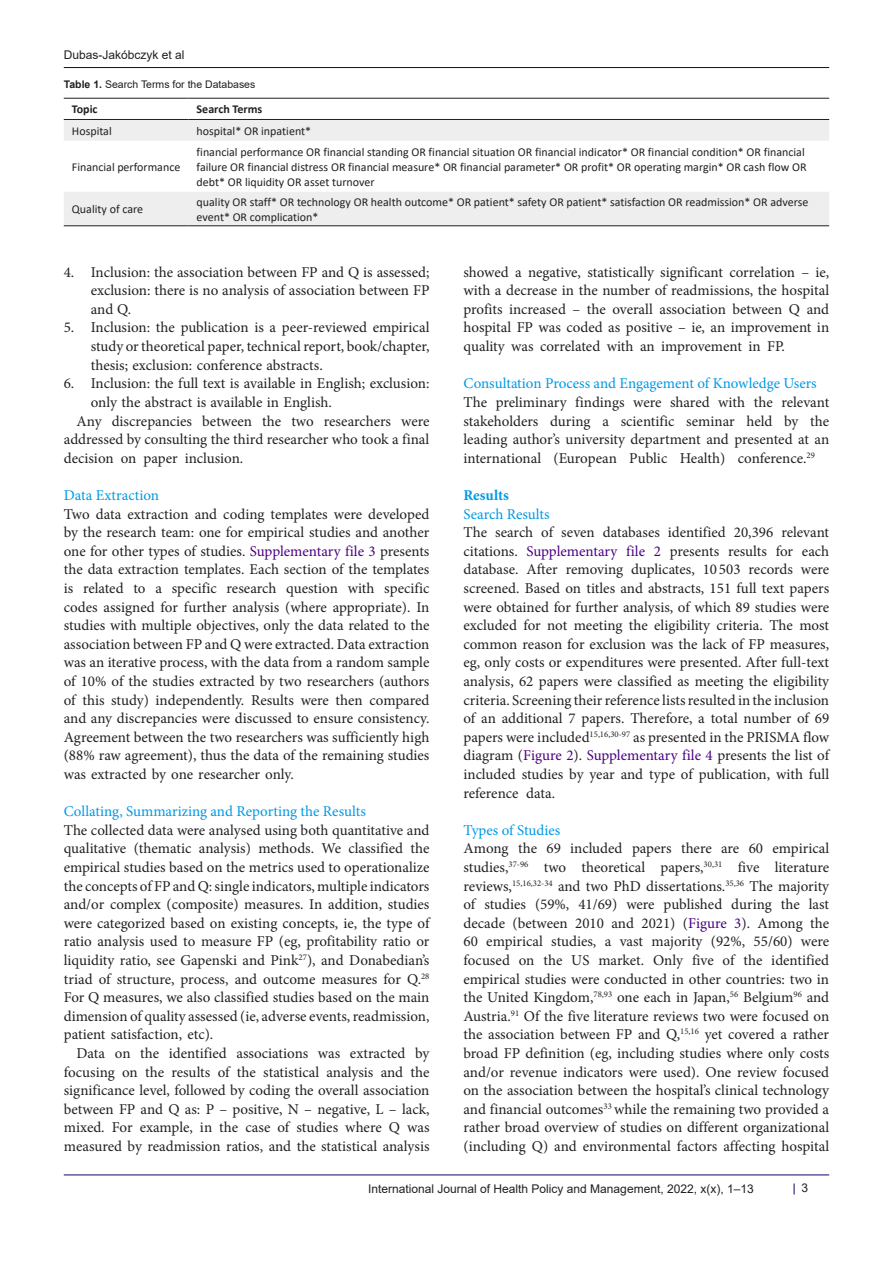
<style>
.page{position:relative;width:893px;height:1263px;background:#fff}
.page>*{position:absolute;margin:0;border:0;box-sizing:border-box;transform-origin:0 0}
.t1{font:15px/18.6px "Minion Pro";color:#231f20;text-align:justify}
.t2{font:15px "Minion Pro";color:#0099e5}
.t3{font:700 15px "Minion Pro";color:#0099e5}
.t4{font:12px/15px "Calibri";color:#231f20}
.t5{font:12px "Arial";color:#231f20}
.t6{font:700 12px "Calibri";color:#231f20}
.t7{font:10.5px "Arial";color:#231f20}
.s1{font-weight:700}
.s2{color:#4b0082}
</style>
<div class="page">
<hr style="left:64px;top:67px;width:765px;height:1px;background:#190066">
<hr style="left:64px;top:1175px;width:765px;height:1px;background:#190066">
<svg style="left:64px;top:120px;width:765px;height:105px;fill:#eee"></svg>
<hr style="left:64px;top:98px;width:125px;height:1px;background:#231f20">
<hr style="left:189px;top:98px;width:640px;height:1px;background:#231f20">
<hr style="left:64px;top:119px;width:125px;height:1px;background:#231f20">
<hr style="left:189px;top:119px;width:640px;height:1px;background:#231f20">
<hr style="left:64px;top:225px;width:125px;height:1px;background:#231f20">
<hr style="left:189px;top:225px;width:640px;height:1px;background:#231f20">
<p class="t5" style="left:64px;top:46px;width:122px">Dubas-Jakóbczyk et al</p>
<p class="t7" style="left:64px;top:77px;width:193px"><span class="s1">Table 1.</span> Search Terms for the Databases</p>
<p class="t6" style="left:72px;top:101px;width:27px">Topic</p>
<p class="t6" style="left:197px;top:101px;width:67px">Search Terms</p>
<p class="t4" style="left:72px;top:123px;width:41px">Hospital</p>
<p class="t4" style="left:197px;top:123px;width:116px">hospital* OR inpatient*</p>
<p class="t4" style="left:72px;top:159px;width:110px">Financial performance</p>
<p class="t4" style="left:197px;top:144px;width:611px">financial performance OR financial standing OR financial situation OR financial indicator* OR financial condition* OR financial failure OR financial distress OR financial measure* OR financial parameter* OR profit* OR operating margin* OR cash flow OR debt* OR liquidity OR asset turnover</p>
<p class="t4" style="left:72px;top:201px;width:73px">Quality of care</p>
<p class="t4" style="left:197px;top:194px;width:613px">quality OR staff* OR technology OR health outcome* OR patient* safety OR patient* satisfaction OR readmission* OR adverse event* OR complication*</p>
<p class="t1" style="left:91px;top:263px;width:340px;text-indent:-27px">4. Inclusion: the association between FP and Q is assessed; exclusion: there is no analysis of association between FP and Q.</p>
<p class="t1" style="left:91px;top:318px;width:340px;text-indent:-27px">5. Inclusion: the publication is a peer-reviewed empirical study or theoretical paper, technical report, book/chapter, thesis; exclusion: conference abstracts.</p>
<p class="t1" style="left:91px;top:374px;width:340px;text-indent:-27px">6. Inclusion: the full text is available in English; exclusion: only the abstract is available in English.</p>
<p class="t1" style="left:64px;top:411px;width:367px;text-indent:13px">Any discrepancies between the two researchers were addressed by consulting the third researcher who took a final decision on paper inclusion.</p>
<p class="t2" style="left:64px;top:485px;width:97px">Data Extraction</p>
<p class="t1" style="left:64px;top:504px;width:367px">Two data extraction and coding templates were developed by the research team: one for empirical studies and another one for other types of studies. <span class="s2">Supplementary file 3</span> presents the data extraction templates. Each section of the templates is related to a specific research question with specific codes assigned for further analysis (where appropriate). In studies with multiple objectives, only the data related to the association between FP and Q were extracted. Data extraction was an iterative process, with the data from a random sample of 10% of the studies extracted by two researchers (authors of this study) independently. Results were then compared and any discrepancies were discussed to ensure consistency.<br>Agreement between the two researchers was sufficiently high (88% raw agreement), thus the data of the remaining studies was extracted by one researcher only.</p>
<p class="t2" style="left:64px;top:801px;width:304px">Collating, Summarizing and Reporting the Results</p>
<p class="t1" style="left:64px;top:821px;width:367px">The collected data were analysed using both quantitative and qualitative (thematic analysis) methods. We classified the empirical studies based on the metrics used to operationalize the concepts of FP and Q: single indicators, multiple indicators and/or complex (composite) measures. In addition, studies were categorized based on existing concepts, ie, the type of ratio analysis used to measure FP (eg, profitability ratio or liquidity ratio, see Gapenski and Pink<sup>27</sup>), and Donabedian’s triad of structure, process, and outcome measures for Q.<sup>28<br></sup>For Q measures, we also classified studies based on the main dimension of quality assessed (ie, adverse events, readmission, patient satisfaction, etc).</p>
<p class="t1" style="left:64px;top:1044px;width:367px;text-indent:13px">Data on the identified associations was extracted by focusing on the results of the statistical analysis and the significance level, followed by coding the overall association between FP and Q as: P – positive, N – negative, L – lack, mixed. For example, in the case of studies where Q was measured by readmission ratios, and the statistical analysis</p>
<p class="t1" style="left:463px;top:263px;width:367px">showed a negative, statistically significant correlation – ie, with a decrease in the number of readmissions, the hospital profits increased – the overall association between Q and hospital FP was coded as positive – ie, an improvement in quality was correlated with an improvement in FP.</p>
<p class="t2" style="left:463px;top:373px;width:355px">Consultation Process and Engagement of Knowledge Users</p>
<p class="t1" style="left:463px;top:393px;width:367px">The preliminary findings were shared with the relevant stakeholders during a scientific seminar held by the leading author’s university department and presented at an international (European Public Health) conference.<sup>29</sup></p>
<p class="t3" style="left:463px;top:484px;width:47px">Results</p>
<p class="t2" style="left:463px;top:504px;width:88px">Search Results</p>
<p class="t1" style="left:463px;top:523px;width:367px">The search of seven databases identified 20,396 relevant citations. <span class="s2">Supplementary file 2</span> presents results for each database. After removing duplicates, 10 503 records were screened. Based on titles and abstracts, 151 full text papers were obtained for further analysis, of which 89 studies were excluded for not meeting the eligibility criteria. The most common reason for exclusion was the lack of FP measures, eg, only costs or expenditures were presented. After full-text analysis, 62 papers were classified as meeting the eligibility criteria. Screening their reference lists resulted in the inclusion of an additional 7 papers. Therefore, a total number of 69 papers were included<sup>15,16,30-97</sup> as presented in the PRISMA flow diagram (<span class="s2">Figure 2</span>). <span class="s2">Supplementary file 4</span> presents the list of included studies by year and type of publication, with full reference data.</p>
<p class="t2" style="left:463px;top:820px;width:98px">Types of Studies</p>
<p class="t1" style="left:463px;top:839px;width:367px">Among the 69 included papers there are 60 empirical studies,<sup>37-96</sup> two theoretical papers,<sup>30,31</sup> five literature reviews,<sup>15,16,32-34</sup> and two PhD dissertations.<sup>35,36</sup> The majority of studies (59%, 41/69) were published during the last decade (between 2010 and 2021) (<span class="s2">Figure 3</span>). Among the 60 empirical studies, a vast majority (92%, 55/60) were focused on the US market. Only five of the identified empirical studies were conducted in other countries: two in the United Kingdom,<sup>78,93</sup> one each in Japan,<sup>56</sup> Belgium<sup>96</sup> and Austria.<sup>91</sup> Of the five literature reviews two were focused on the association between FP and Q,<sup>15,16</sup> yet covered a rather broad FP definition (eg, including studies where only costs and/or revenue indicators were used). One review focused on the association between the hospital’s clinical technology and financial outcomes<sup>33</sup> while the remaining two provided a rather broad overview of studies on different organizational (including Q) and environmental factors affecting hospital</p>
<p class="t5" style="left:368px;top:1180px;width:387px">International Journal of Health Policy and Management, 2022, x(x), 1–13</p>
<p class="t5" style="left:801px;top:1180px;width:8px">3</p>
</div>
